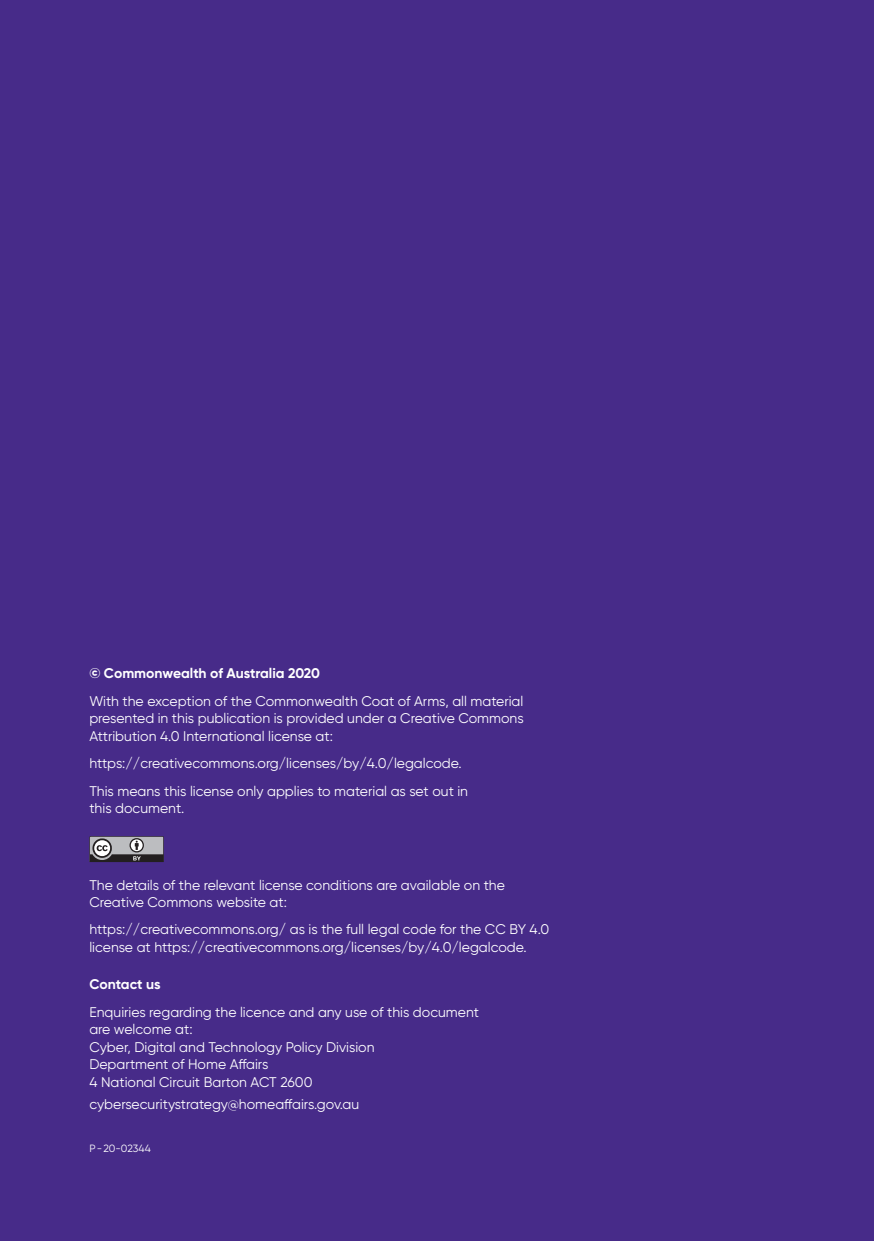
<style>
.page{position:relative;width:874px;height:1241px;background:#fff}
.page>*{position:absolute;margin:0;border:0;box-sizing:border-box;transform-origin:0 0}
.Verso{font:14px/17.5px "Gilroy";color:#fff}
.Verso_H2{font:700 14px "Gilroy";letter-spacing:-.005em;color:#fff}
.Verso-2{font:10.5px "Gilroy";letter-spacing:-.01em;color:#fff}
</style>
<div class="page">
<div style="left:0;top:0;width:873px;height:1240px;background:#472b89"></div>
<svg style="left:89px;top:836px;width:75px;height:25px;background:#8c8b8d"></svg>
<p class="Verso_H2" style="left:89px;top:664px;width:232px">© Commonwealth of Australia 2020</p>
<p class="Verso" style="left:89px;top:692px;width:435px;text-align:justify">With the exception of the Commonwealth Coat of Arms, all material presented in this publication is provided under a Creative Commons Attribution 4.0 International license at:</p>
<p class="Verso" style="left:89px;top:754px;width:373px">https://creativecommons.org/licenses/by/4.0/legalcode.</p>
<p class="Verso" style="left:89px;top:781px;width:380px">This means this license only applies to material as set out in this document.</p>
<p class="Verso" style="left:89px;top:875px;width:417px">The details of the relevant license conditions are available on the<br>Creative Commons website at:</p>
<p class="Verso" style="left:89px;top:920px;width:461px">https://creativecommons.org/ as is the full legal code for the CC BY 4.0 license at https://creativecommons.org/licenses/by/4.0/legalcode.</p>
<p class="Verso_H2" style="left:89px;top:975px;width:73px">Contact us</p>
<p class="Verso" style="left:89px;top:1002px;width:391px">Enquiries regarding the licence and any use of this document are welcome at:</p>
<p class="Verso" style="left:89px;top:1037px;width:286px">Cyber, Digital and Technology Policy Division</p>
<p class="Verso" style="left:89px;top:1055px;width:180px">Department of Home Affairs</p>
<p class="Verso" style="left:89px;top:1072px;width:224px">4 National Circuit Barton ACT 2600</p>
<p class="Verso" style="left:89px;top:1095px;width:271px">cybersecuritystrategy@homeaffairs.gov.au</p>
<p class="Verso-2" style="left:89px;top:1141px;width:63px">P - 20-02344</p>
</div>
